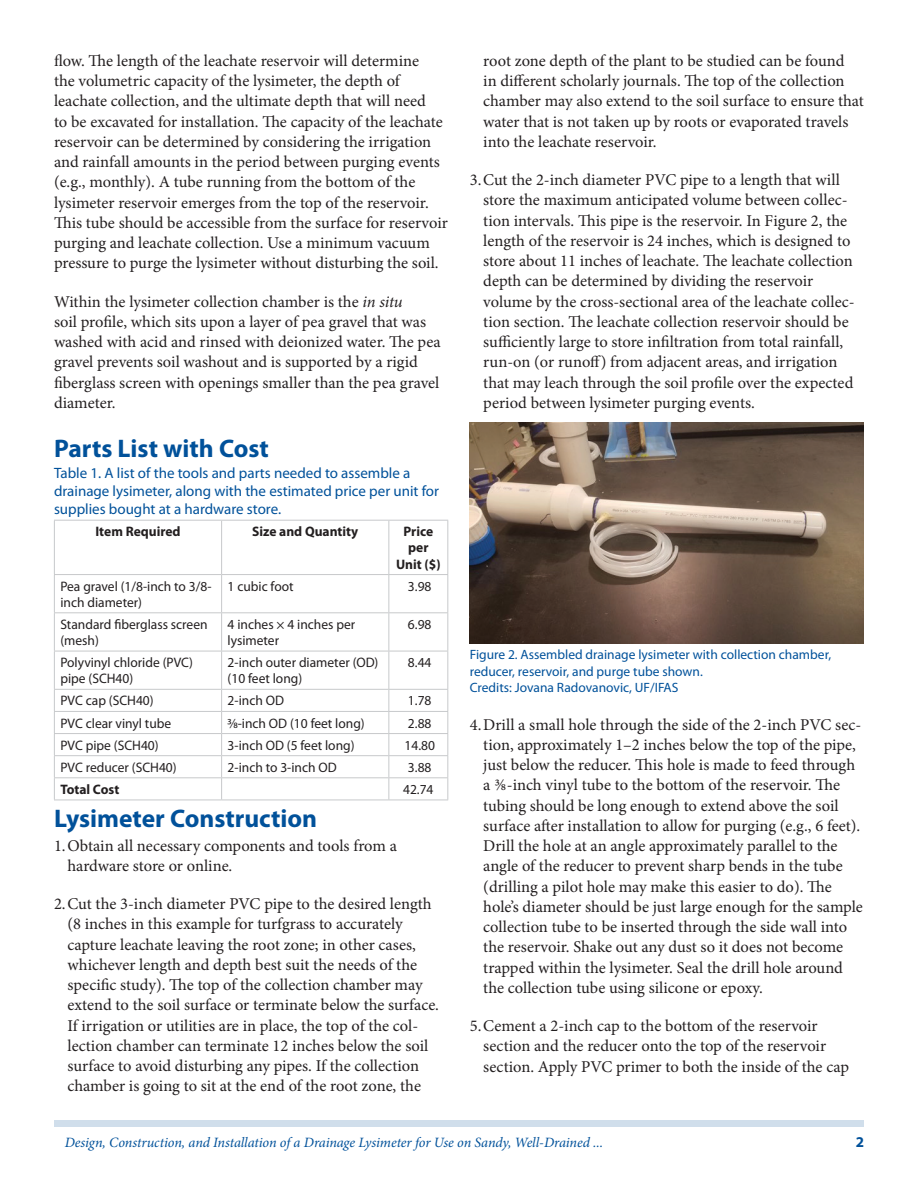
<style>
.page{position:relative;width:918px;height:1188px;background:#fff}
.page>*{position:absolute;margin:0;border:0;box-sizing:border-box;transform-origin:0 0}
.SectionHeading0{font:700 25.5px "Myriad Pro";color:#01519a}
.Paragraph{font:16.5px/20.2px "Minion Pro";color:#231f20}
.TableCaption{font:15px/18px "Myriad Pro";color:#01519a}
.t1{font:700 15px "Myriad Pro";color:#01519a}
.RunningTitleItalics{font:italic 14.25px "Minion Pro";letter-spacing:-.01em;color:#01519a}
.TableParagraph{font:13.8px/16.2px "Myriad Pro";color:#231f20}
.TableParagraph-2{font:700 13.8px/16.2px "Myriad Pro";color:#231f20;text-align:center}
.t2{font:13.5px/16.5px "Myriad Pro";color:#01519a}
.s1{font-style:italic}
</style>
<div class="page">
<div style="left:54px;top:1120px;width:810px;height:7px;background:#d0deeb"></div>
<hr style="left:221px;top:521px;width:1px;height:53px;background:#c7c9cb">
<hr style="left:388px;top:521px;width:1px;height:53px;background:#c7c9cb">
<hr style="left:54px;top:574px;width:168px;height:1px;background:#c7c9cb">
<hr style="left:222px;top:574px;width:167px;height:1px;background:#c7c9cb">
<hr style="left:221px;top:575px;width:1px;height:37px;background:#c7c9cb">
<hr style="left:389px;top:574px;width:59px;height:1px;background:#c7c9cb">
<hr style="left:388px;top:575px;width:1px;height:37px;background:#c7c9cb">
<hr style="left:54px;top:612px;width:168px;height:1px;background:#c7c9cb">
<hr style="left:222px;top:612px;width:167px;height:1px;background:#c7c9cb">
<hr style="left:221px;top:613px;width:1px;height:38px;background:#c7c9cb">
<hr style="left:389px;top:612px;width:59px;height:1px;background:#c7c9cb">
<hr style="left:388px;top:613px;width:1px;height:38px;background:#c7c9cb">
<hr style="left:54px;top:651px;width:168px;height:1px;background:#c7c9cb">
<hr style="left:222px;top:651px;width:167px;height:1px;background:#c7c9cb">
<hr style="left:221px;top:651px;width:1px;height:38px;background:#c7c9cb">
<hr style="left:389px;top:651px;width:59px;height:1px;background:#c7c9cb">
<hr style="left:388px;top:651px;width:1px;height:38px;background:#c7c9cb">
<hr style="left:54px;top:689px;width:168px;height:1px;background:#c7c9cb">
<hr style="left:222px;top:689px;width:167px;height:1px;background:#c7c9cb">
<hr style="left:389px;top:689px;width:59px;height:1px;background:#c7c9cb">
<hr style="left:54px;top:711px;width:168px;height:1px;background:#c7c9cb">
<hr style="left:222px;top:711px;width:167px;height:1px;background:#c7c9cb">
<hr style="left:389px;top:711px;width:59px;height:1px;background:#c7c9cb">
<hr style="left:54px;top:733px;width:168px;height:1px;background:#c7c9cb">
<hr style="left:222px;top:733px;width:167px;height:1px;background:#c7c9cb">
<hr style="left:389px;top:733px;width:59px;height:1px;background:#c7c9cb">
<hr style="left:54px;top:755px;width:168px;height:1px;background:#c7c9cb">
<hr style="left:222px;top:755px;width:167px;height:1px;background:#c7c9cb">
<hr style="left:389px;top:755px;width:59px;height:1px;background:#c7c9cb">
<hr style="left:54px;top:777px;width:168px;height:1px;background:#c7c9cb">
<hr style="left:222px;top:777px;width:167px;height:1px;background:#c7c9cb">
<svg style="left:221px;top:690px;width:1px;height:110px"></svg>
<hr style="left:389px;top:777px;width:59px;height:1px;background:#c7c9cb">
<svg style="left:388px;top:690px;width:1px;height:110px"></svg>
<hr style="left:54px;top:520px;width:168px;height:1px;background:#c7c9cb">
<hr style="left:222px;top:520px;width:167px;height:1px;background:#c7c9cb">
<hr style="left:389px;top:520px;width:59px;height:1px;background:#c7c9cb">
<hr style="left:54px;top:521px;width:1px;height:53px;background:#c7c9cb">
<hr style="left:54px;top:575px;width:1px;height:37px;background:#c7c9cb">
<hr style="left:54px;top:613px;width:1px;height:38px;background:#c7c9cb">
<hr style="left:54px;top:651px;width:1px;height:38px;background:#c7c9cb">
<svg style="left:54px;top:690px;width:1px;height:110px"></svg>
<hr style="left:54px;top:800px;width:168px;height:1px;background:#c7c9cb">
<hr style="left:222px;top:800px;width:167px;height:1px;background:#c7c9cb">
<hr style="left:389px;top:800px;width:59px;height:1px;background:#c7c9cb">
<hr style="left:447px;top:521px;width:1px;height:53px;background:#c7c9cb">
<hr style="left:447px;top:575px;width:1px;height:37px;background:#c7c9cb">
<hr style="left:447px;top:613px;width:1px;height:38px;background:#c7c9cb">
<hr style="left:447px;top:651px;width:1px;height:38px;background:#c7c9cb">
<svg style="left:447px;top:690px;width:1px;height:110px"></svg>
<img style="left:470px;top:422px;width:394px;height:222px">
<p class="Paragraph" style="left:54px;top:51px;width:395px">flow. The length of the leachate reservoir will determine<br>the volumetric capacity of the lysimeter, the depth of leachate collection, and the ultimate depth that will need<br>to be excavated for installation. The capacity of the leachate reservoir can be determined by considering the irrigation and rainfall amounts in the period between purging events (e.g., monthly). A tube running from the bottom of the lysimeter reservoir emerges from the top of the reservoir.<br>This tube should be accessible from the surface for reservoir purging and leachate collection. Use a minimum vacuum pressure to purge the lysimeter without disturbing the soil.</p>
<p class="Paragraph" style="left:54px;top:291px;width:388px">Within the lysimeter collection chamber is the <span class="s1">in situ<br></span>soil profile, which sits upon a layer of pea gravel that was washed with acid and rinsed with deionized water. The pea gravel prevents soil washout and is supported by a rigid fiberglass screen with openings smaller than the pea gravel diameter.</p>
<p class="SectionHeading0" style="left:54px;top:431px;width:216px">Parts List with Cost</p>
<p class="TableCaption" style="left:54px;top:464px;width:387px">Table 1. A list of the tools and parts needed to assemble a drainage lysimeter, along with the estimated price per unit for supplies bought at a hardware store.</p>
<p class="TableParagraph-2" style="left:95px;top:523px;width:87px">Item Required</p>
<p class="TableParagraph-2" style="left:252px;top:523px;width:108px">Size and Quantity</p>
<p class="TableParagraph-2" style="left:396px;top:523px;width:46px">Price per<br>Unit ($)</p>
<p class="TableParagraph" style="left:60px;top:578px;width:153px">Pea gravel (1/8-inch to 3/8- inch diameter)</p>
<p class="TableParagraph" style="left:228px;top:578px;width:68px">1 cubic foot</p>
<p class="TableParagraph" style="left:408px;top:578px;width:25px">3.98</p>
<p class="TableParagraph" style="left:60px;top:616px;width:149px">Standard fiberglass screen (mesh)</p>
<p class="TableParagraph" style="left:228px;top:616px;width:129px">4 inches × 4 inches per lysimeter</p>
<p class="TableParagraph" style="left:408px;top:616px;width:25px">6.98</p>
<p class="TableParagraph" style="left:60px;top:654px;width:134px">Polyvinyl chloride (PVC) pipe (SCH40)</p>
<p class="TableParagraph" style="left:228px;top:654px;width:152px">2-inch outer diameter (OD) (10 feet long)</p>
<p class="TableParagraph" style="left:408px;top:654px;width:25px">8.44</p>
<p class="TableParagraph" style="left:60px;top:692px;width:95px">PVC cap (SCH40)</p>
<p class="TableParagraph" style="left:228px;top:692px;width:58px">2-inch OD</p>
<p class="TableParagraph" style="left:408px;top:692px;width:25px">1.78</p>
<p class="TableParagraph" style="left:60px;top:715px;width:112px">PVC clear vinyl tube</p>
<p class="TableParagraph" style="left:228px;top:715px;width:139px">3/8-inch OD (10 feet long)</p>
<p class="TableParagraph" style="left:408px;top:715px;width:25px">2.88</p>
<p class="TableParagraph" style="left:60px;top:737px;width:100px">PVC pipe (SCH40)</p>
<p class="TableParagraph" style="left:228px;top:737px;width:128px">3-inch OD (5 feet long)</p>
<p class="TableParagraph" style="left:405px;top:737px;width:32px">14.80</p>
<p class="TableParagraph" style="left:60px;top:759px;width:118px">PVC reducer (SCH40)</p>
<p class="TableParagraph" style="left:228px;top:759px;width:111px">2-inch to 3-inch OD</p>
<p class="TableParagraph" style="left:408px;top:759px;width:25px">3.88</p>
<p class="TableParagraph-2" style="left:60px;top:781px;width:60px">Total Cost</p>
<p class="TableParagraph" style="left:403px;top:781px;width:32px">42.74</p>
<p class="SectionHeading0" style="left:54px;top:802px;width:265px">Lysimeter Construction</p>
<p class="Paragraph" style="left:68px;top:835px;width:331px;text-indent:-14px">1.Obtain all necessary components and tools from a hardware store or online.</p>
<p class="Paragraph" style="left:68px;top:894px;width:373px;text-indent:-14px">2.Cut the 3-inch diameter PVC pipe to the desired length (8 inches in this example for turfgrass to accurately capture leachate leaving the root zone; in other cases, whichever length and depth best suit the needs of the specific study). The top of the collection chamber may extend to the soil surface or terminate below the surface.<br>If irrigation or utilities are in place, the top of the col&shy;lection chamber can terminate 12 inches below the soil surface to avoid disturbing any pipes. If the collection chamber is going to sit at the end of the root zone, the</p>
<p class="Paragraph" style="left:483px;top:51px;width:382px">root zone depth of the plant to be studied can be found<br>in different scholarly journals. The top of the collection chamber may also extend to the soil surface to ensure that water that is not taken up by roots or evaporated travels into the leachate reservoir.</p>
<p class="Paragraph" style="left:483px;top:170px;width:373px;text-indent:-14px">3.Cut the 2-inch diameter PVC pipe to a length that will store the maximum anticipated volume between collec&shy;tion intervals. This pipe is the reservoir. In Figure 2, the length of the reservoir is 24 inches, which is designed to store about 11 inches of leachate. The leachate collection depth can be determined by dividing the reservoir volume by the cross-sectional area of the leachate collec&shy;tion section. The leachate collection reservoir should be sufficiently large to store infiltration from total rainfall, run-on (or runoff) from adjacent areas, and irrigation that may leach through the soil profile over the expected period between lysimeter purging events.</p>
<p class="t2" style="left:470px;top:646px;width:363px">Figure 2. Assembled drainage lysimeter with collection chamber, reducer, reservoir, and purge tube shown.<br>Credits: Jovana Radovanovic, UF/IFAS</p>
<p class="Paragraph" style="left:483px;top:714px;width:381px;text-indent:-14px">4.Drill a small hole through the side of the 2-inch PVC sec&shy;tion, approximately 1–2 inches below the top of the pipe, just below the reducer. This hole is made to feed through a 3/8-inch vinyl tube to the bottom of the reservoir. The tubing should be long enough to extend above the soil surface after installation to allow for purging (e.g., 6 feet).<br>Drill the hole at an angle approximately parallel to the angle of the reducer to prevent sharp bends in the tube (drilling a pilot hole may make this easier to do). The hole’s diameter should be just large enough for the sample collection tube to be inserted through the side wall into the reservoir. Shake out any dust so it does not become trapped within the lysimeter. Seal the drill hole around the collection tube using silicone or epoxy.</p>
<p class="Paragraph" style="left:483px;top:1016px;width:367px;text-indent:-14px">5.Cement a 2-inch cap to the bottom of the reservoir section and the reducer onto the top of the reservoir section. Apply PVC primer to both the inside of the cap</p>
<p class="RunningTitleItalics" style="left:65px;top:1133px;width:540px">Design, Construction, and Installation of a Drainage Lysimeter for Use on Sandy, Well-Drained ...</p>
<p class="t1" style="left:856px;top:1133px;width:10px">2</p>
</div>
